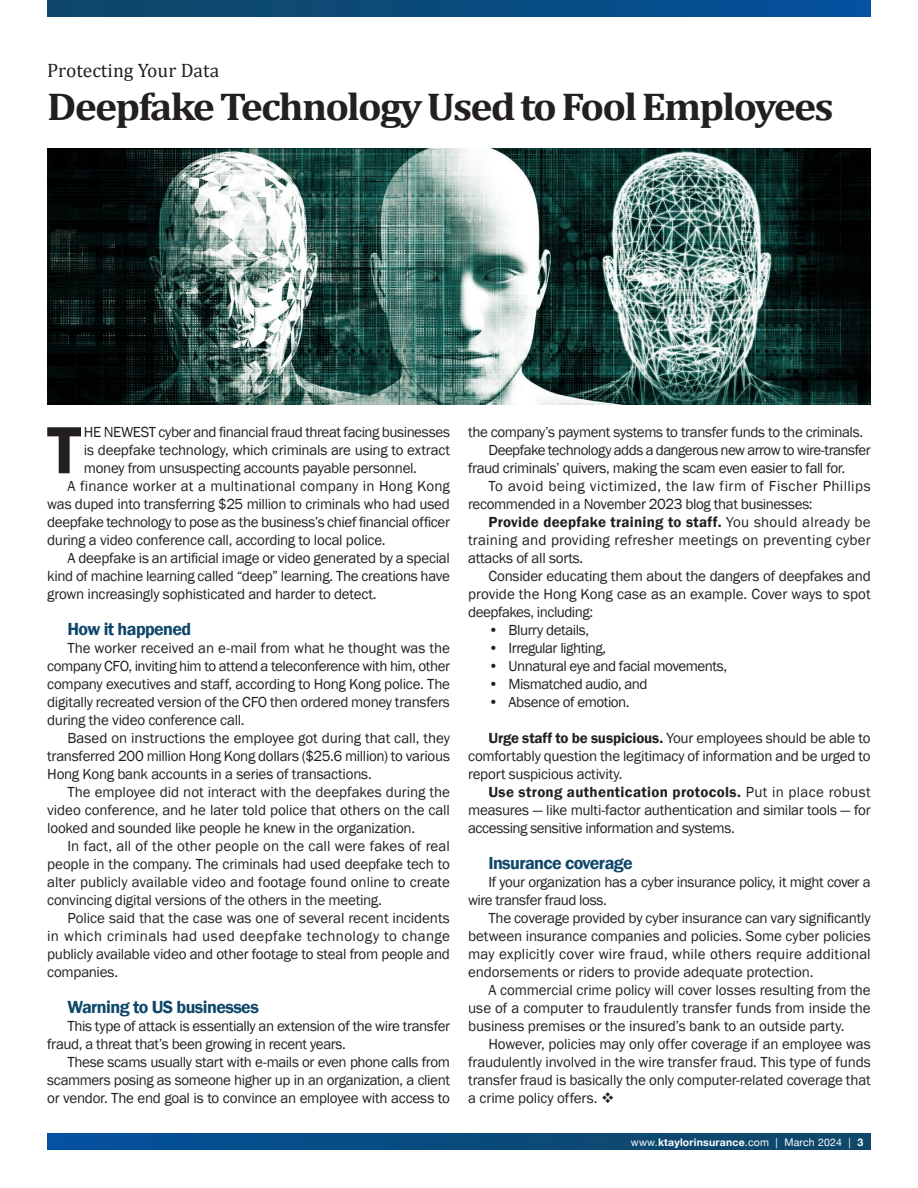
<style>
.page{position:relative;width:918px;height:1188px;background:#fff}
.page>*{position:absolute;margin:0;border:0;box-sizing:border-box;transform-origin:0 0}
.t1{font:600 69px "Franklin Gothic";color:#231f20}
.t2{font:700 39px "Cambria";letter-spacing:-.045em;color:#231f20;scale:1.07 1}
.t3{font:19.5px "Cambria";color:#231f20}
.t4{font:600 18px "Franklin Gothic";letter-spacing:-.035em;color:#0e476a}
.t5{font:15px/18px "Franklin Gothic";letter-spacing:-.02em;color:#231f20;text-align:justify}
.t6{font:15px "Franklin Gothic";letter-spacing:-.04em;color:#231f20}
.t7{font:15px "Franklin Gothic";letter-spacing:.015em;color:#231f20}
.t8{font:15px "Franklin Gothic";letter-spacing:.03em;color:#231f20}
.t9{font:600 15px "Franklin Gothic";letter-spacing:.015em;color:#231f20}
.t10{font:15px "Franklin Gothic";color:#231f20}
.t11{font:15px "Franklin Gothic";letter-spacing:.01em;color:#231f20}
.t12{font:10.5px "Helvetica Neue";letter-spacing:.02em;color:#fff}
.s1{font-weight:400}
.s2{font-weight:600}
.s3{font-weight:700}
</style>
<div class="page">
<div style="left:47px;top:1134px;width:824px;height:16px;background:linear-gradient(to right,#03519d,#104663)"></div>
<div style="left:47px;top:0;width:824px;height:16px;background:linear-gradient(to right,#104663,#03519c)"></div>
<img style="left:47px;top:148px;width:824px;height:257px">
<h3 class="t3" style="left:47px;top:59px;width:173px">Protecting Your Data</h3>
<h2 class="t2" style="left:47px;top:79px;width:736px">Deepfake Technology Used to Fool Employees</h2>
<h1 class="t1" style="left:47px;top:408px;width:35px">T</h1>
<p class="t5" style="left:84px;top:424px;width:368px">HE NEWEST cyber and financial fraud threat facing businesses</p>
<p class="t5" style="left:84px;top:442px;width:368px">is deepfake technology, which criminals are using to extract</p>
<p class="t5" style="left:84px;top:460px;width:335px">money from unsuspecting accounts payable personnel.</p>
<p class="t11" style="left:67px;top:477px;width:384px">A finance worker at a multinational company in Hong Kong</p>
<p class="t5" style="left:47px;top:496px;width:404px">was duped into transferring $25 million to criminals who had used</p>
<p class="t5" style="left:47px;top:514px;width:404px">deepfake technology to pose as the business’s chief financial officer</p>
<p class="t5" style="left:47px;top:532px;width:340px">during a video conference call, according to local police.</p>
<p class="t5" style="left:67px;top:550px;width:384px">A deepfake is an artificial image or video generated by a special</p>
<p class="t5" style="left:47px;top:568px;width:404px">kind of machine learning called “deep” learning. The creations have</p>
<p class="t5" style="left:47px;top:586px;width:331px">grown increasingly sophisticated and harder to detect.</p>
<p class="t4" style="left:68px;top:618px;width:125px">How it happened</p>
<p class="t5" style="left:47px;top:640px;width:404px;text-indent:20px">The worker received an e-mail from what he thought was the company CFO, inviting him to attend a teleconference with him, other company executives and staff, according to Hong Kong police. The digitally recreated version of the CFO then ordered money transfers during the video conference call.</p>
<p class="t5" style="left:47px;top:730px;width:404px;text-indent:20px">Based on instructions the employee got during that call, they transferred 200 million Hong Kong dollars ($25.6 million) to various Hong Kong bank accounts in a series of transactions.</p>
<p class="t5" style="left:47px;top:784px;width:404px;text-indent:20px">The employee did not interact with the deepfakes during the video conference, and he later told police that others on the call looked and sounded like people he knew in the organization.</p>
<p class="t5" style="left:47px;top:838px;width:404px;text-indent:20px">In fact, all of the other people on the call were fakes of real people in the company. The criminals had used deepfake tech to alter publicly available video and footage found online to create convincing digital versions of the others in the meeting.</p>
<p class="t5" style="left:47px;top:910px;width:404px;text-indent:20px">Police said that the case was one of several recent incidents in which criminals had used deepfake technology to change publicly available video and other footage to steal from people and companies.</p>
<p class="t4" style="left:68px;top:996px;width:193px">Warning to US businesses</p>
<p class="t5" style="left:47px;top:1018px;width:404px;text-indent:20px">This type of attack is essentially an extension of the wire transfer fraud, a threat that’s been growing in recent years.</p>
<p class="t5" style="left:47px;top:1054px;width:404px;text-indent:20px">These scams usually start with e-mails or even phone calls from scammers posing as someone higher up in an organization, a client or vendor. The end goal is to convince an employee with access to</p>
<p class="t5" style="left:468px;top:424px;width:397px">the company’s payment systems to transfer funds to the criminals.</p>
<p class="t6" style="left:488px;top:441px;width:384px">Deepfake technology adds a dangerous new arrow to wire-transfer</p>
<p class="t5" style="left:468px;top:460px;width:379px">fraud criminals’ quivers, making the scam even easier to fall for.</p>
<p class="t8" style="left:488px;top:477px;width:384px">To avoid being victimized, the law firm of Fischer Phillips</p>
<p class="t5" style="left:468px;top:496px;width:346px">recommended in a November 2023 blog that businesses:</p>
<p class="t9" style="left:488px;top:513px;width:384px">Provide deepfake training to staff. <span class="s1">You should already be</span></p>
<p class="t7" style="left:468px;top:531px;width:404px">training and providing refresher meetings on preventing cyber</p>
<p class="t5" style="left:468px;top:550px;width:117px">attacks of all sorts.</p>
<p class="t5" style="left:488px;top:568px;width:384px">Consider educating them about the dangers of deepfakes and</p>
<p class="t10" style="left:468px;top:585px;width:404px">provide the Hong Kong case as an example. Cover ways to spot</p>
<p class="t5" style="left:468px;top:604px;width:127px">deepfakes, including:</p>
<p class="t5" style="left:488px;top:622px;width:102px">• Blurry details,</p>
<p class="t5" style="left:488px;top:640px;width:119px">• Irregular lighting,</p>
<p class="t5" style="left:488px;top:658px;width:240px">• Unnatural eye and facial movements,</p>
<p class="t5" style="left:488px;top:676px;width:161px">• Mismatched audio, and</p>
<p class="t5" style="left:488px;top:694px;width:143px">• Absence of emotion.</p>
<p class="t5" style="left:468px;top:730px;width:404px;text-indent:20px"><span class="s2">Urge staff to be suspicious.</span> Your employees should be able to comfortably question the legitimacy of information and be urged to report suspicious activity.</p>
<p class="t5" style="left:468px;top:784px;width:404px;text-indent:20px"><span class="s2">Use strong authentication protocols.</span> Put in place robust measures — like multi-factor authentication and similar tools — for accessing sensitive information and systems.</p>
<p class="t4" style="left:488px;top:852px;width:146px">Insurance coverage</p>
<p class="t5" style="left:468px;top:874px;width:404px;text-indent:20px">If your organization has a cyber insurance policy, it might cover a wire transfer fraud loss.</p>
<p class="t5" style="left:468px;top:910px;width:404px;text-indent:20px">The coverage provided by cyber insurance can vary significantly between insurance companies and policies. Some cyber policies may explicitly cover wire fraud, while others require additional endorsements or riders to provide adequate protection.</p>
<p class="t5" style="left:468px;top:982px;width:404px;text-indent:20px">A commercial crime policy will cover losses resulting from the use of a computer to fraudulently transfer funds from inside the business premises or the insured’s bank to an outside party.</p>
<p class="t5" style="left:468px;top:1036px;width:404px;text-indent:20px">However, policies may only offer coverage if an employee was fraudulently involved in the wire transfer fraud. This type of funds transfer fraud is basically the only computer-related coverage that a crime policy offers. ❖</p>
<p class="t12" style="left:631px;top:1134px;width:234px">www.<span class="s3">ktaylorinsurance</span>.com | March 2024 | <span class="s3">3</span></p>
</div>
